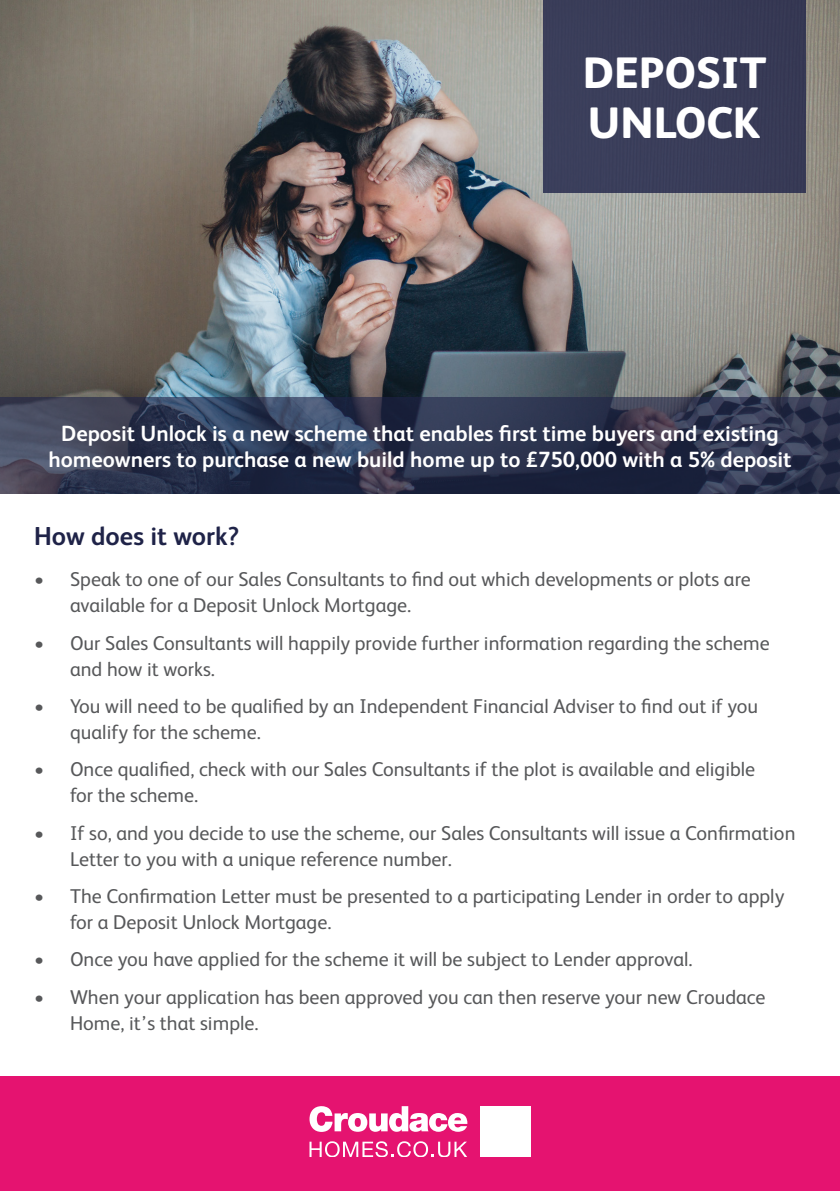
<style>
.page{position:relative;width:840px;height:1191px;background:#fff}
.page>*{position:absolute;margin:0;border:0;box-sizing:border-box;transform-origin:0 0}
.t1{font:800 44px/50px "FS Albert";color:#fff}
.t2{font:700 26px "FS Albert";color:#1f2348}
.t3{font:700 22px/26px "FS Albert";color:#fff;text-align:center}
.t4{font:20px/26px "FS Albert";color:#57585a}
</style>
<div class="page">
<img style="left:0;top:0;width:839px;height:397px">
<div style="left:0;top:1077px;width:839px;height:114px;background:#e51370"></div>
<div style="left:542px;top:0;width:263px;height:193px;background:#393c58"></div>
<svg style="left:0;top:397px;width:839px;height:97px;background:#303750"></svg>
<svg style="left:309px;top:1106px;width:158px;height:26px"></svg>
<svg style="left:309px;top:1141px;width:158px;height:16px"></svg>
<div style="left:479px;top:1106px;width:51px;height:51px;background:#fff"></div>
<p class="t1" style="left:582px;top:46px;width:184px">DEPOSIT<br>UNLOCK</p>
<p class="t3" style="left:48px;top:420px;width:744px">Deposit Unlock is a new scheme that enables first time buyers and existing homeowners to purchase a new build home up to £750,000 with a 5% deposit</p>
<p class="t2" style="left:34px;top:519px;width:206px">How does it work?</p>
<p class="t4" style="left:70px;top:565px;width:681px;text-indent:-36px">• Speak to one of our Sales Consultants to find out which developments or plots are available for a Deposit Unlock Mortgage.</p>
<p class="t4" style="left:70px;top:628px;width:700px;text-indent:-36px">• Our Sales Consultants will happily provide further information regarding the scheme and how it works.</p>
<p class="t4" style="left:70px;top:692px;width:689px;text-indent:-36px">• You will need to be qualified by an Independent Financial Adviser to find out if you qualify for the scheme.</p>
<p class="t4" style="left:70px;top:755px;width:686px;text-indent:-36px">• Once qualified, check with our Sales Consultants if the plot is available and eligible for the scheme.</p>
<p class="t4" style="left:70px;top:818px;width:726px;text-indent:-36px">• If so, and you decide to use the scheme, our Sales Consultants will issue a Confirmation<br>Letter to you with a unique reference number.</p>
<p class="t4" style="left:70px;top:882px;width:715px;text-indent:-36px">• The Confirmation Letter must be presented to a participating Lender in order to apply for a Deposit Unlock Mortgage.</p>
<p class="t4" style="left:34px;top:945px;width:659px">• Once you have applied for the scheme it will be subject to Lender approval.</p>
<p class="t4" style="left:70px;top:982px;width:696px;text-indent:-36px">• When your application has been approved you can then reserve your new Croudace<br>Home, it’s that simple.</p>
</div>
